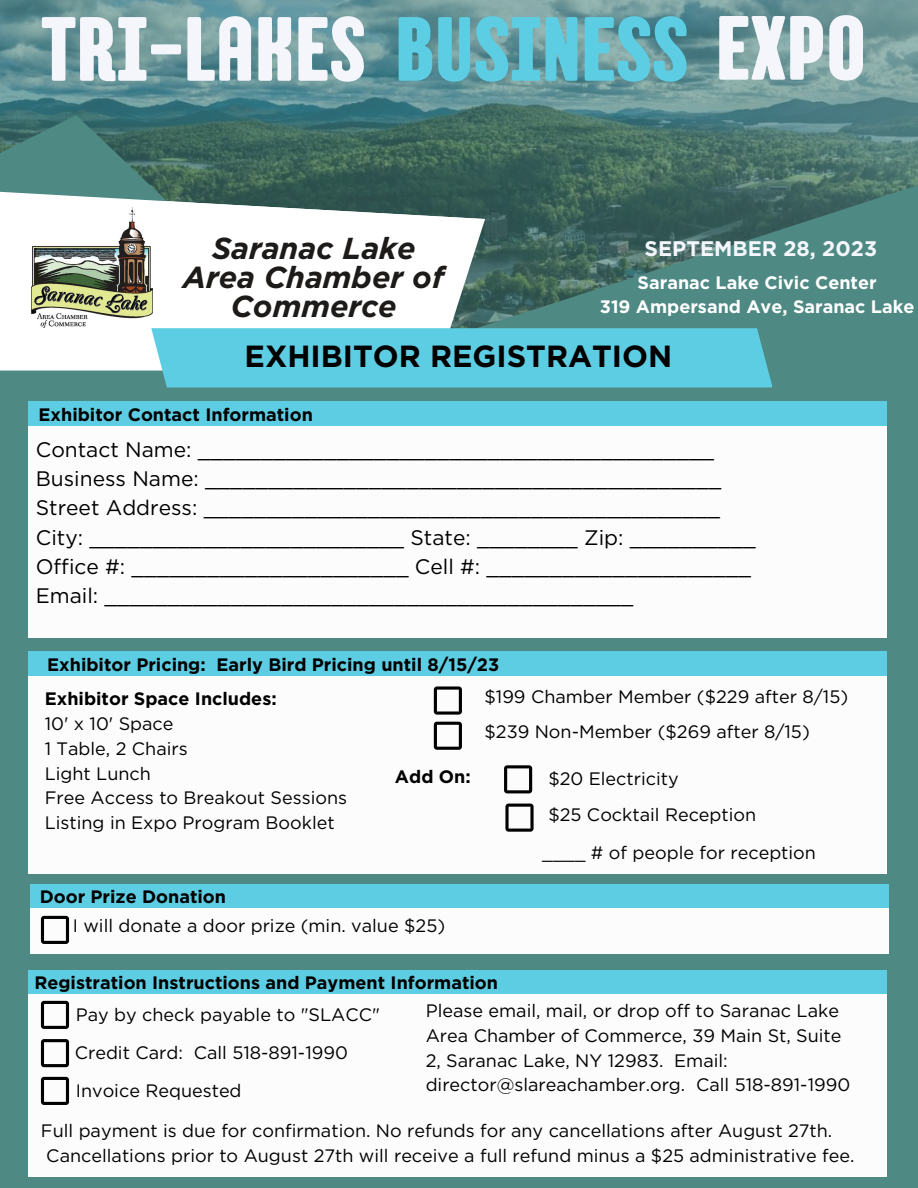
<style>
.page{position:relative;width:918px;height:1188px;background:#4e8983}
.page>*{position:absolute;margin:0;border:0;box-sizing:border-box;transform-origin:0 0}
.t1{font:91.05px "TT Berlinerins Grotesk";color:#f4f6fc}
.t2{font:700 30.6px "Gotham";color:#000}
.t3{font:italic 700 30.3px/29.2px "Gotham";color:#1d1b19;text-align:center}
.t4{font:700 21.15px "Gotham";color:#f4f6fc}
.t5{font:21px "Gotham";color:#000}
.t6{font:18px/24.8px "Gotham";color:#000}
.t7{font:700 18px "Gotham";color:#000}
.t8{font:700 18px "Gotham";color:#fff}
.s1{color:#5dcde3}
</style>
<div class="page">
<img style="left:0;top:0;width:918px;height:115px">
<svg style="left:0;top:115px;width:918px;height:315px"></svg>
<svg style="left:0;top:190px;width:257px;height:181px;background:#eef3f2"></svg>
<svg style="left:257px;top:179px;width:661px;height:12px;background:#3f655b"></svg>
<img style="left:31px;top:207px;width:122px;height:121px">
<svg style="left:236px;top:191px;width:682px;height:239px"></svg>
<div style="left:29px;top:402px;width:858px;height:24px;background:#5dcde3"></div>
<div style="left:29px;top:426px;width:858px;height:212px;background:#fbfcfb"></div>
<div style="left:151px;top:328px;width:621px;height:59px;background:#5dcde3"></div>
<div style="left:29px;top:651px;width:858px;height:25px;background:#5dcde3"></div>
<div style="left:29px;top:676px;width:858px;height:198px;background:#fbfcfb"></div>
<svg style="left:434px;top:686px;width:28px;height:29px"></svg>
<svg style="left:434px;top:722px;width:28px;height:28px"></svg>
<svg style="left:504px;top:765px;width:28px;height:28px"></svg>
<svg style="left:505px;top:804px;width:29px;height:28px"></svg>
<div style="left:30px;top:884px;width:858px;height:24px;background:#5dcde3"></div>
<div style="left:30px;top:908px;width:858px;height:45px;background:#fbfcfb"></div>
<svg style="left:41px;top:916px;width:28px;height:28px"></svg>
<div style="left:29px;top:970px;width:858px;height:24px;background:#5dcde3"></div>
<div style="left:29px;top:994px;width:858px;height:183px;background:#fbfcfb"></div>
<svg style="left:41px;top:1001px;width:28px;height:28px"></svg>
<svg style="left:41px;top:1039px;width:28px;height:28px"></svg>
<svg style="left:41px;top:1077px;width:28px;height:28px"></svg>
<p class="t1" style="left:41px;top:-8px;width:827px">TRI-LAKES <span class="s1">BUSINESS</span> EXPO</p>
<p class="t3" style="left:183px;top:233px;width:263px">Saranac Lake<br>Area Chamber of<br>Commerce</p>
<p class="t4" style="left:645px;top:236px;width:234px">SEPTEMBER 28, 2023</p>
<p class="t8" style="left:638px;top:271px;width:240px">Saranac Lake Civic Center</p>
<p class="t8" style="left:600px;top:296px;width:316px">319 Ampersand Ave, Saranac Lake</p>
<p class="t2" style="left:245px;top:338px;width:429px">EXHIBITOR REGISTRATION</p>
<p class="t7" style="left:39px;top:404px;width:276px">Exhibitor Contact Information</p>
<p class="t5" style="left:36px;top:437px;width:680px">Contact Name: _________________________________________</p>
<p class="t5" style="left:36px;top:466px;width:687px">Business Name: _________________________________________</p>
<p class="t5" style="left:36px;top:495px;width:686px">Street Address: _________________________________________</p>
<p class="t5" style="left:36px;top:525px;width:721px">City: _________________________ State: ________ Zip: __________</p>
<p class="t5" style="left:36px;top:554px;width:717px">Office #: ______________________ Cell #: _____________________</p>
<p class="t5" style="left:36px;top:583px;width:599px">Email: __________________________________________</p>
<p class="t7" style="left:47px;top:654px;width:454px">Exhibitor Pricing: Early Bird Pricing until 8/15/23</p>
<p class="t6" style="left:484px;top:684px;width:365px">$199 Chamber Member ($229 after 8/15)</p>
<p class="t6" style="left:484px;top:719px;width:327px">$239 Non-Member ($269 after 8/15)</p>
<p class="t7" style="left:395px;top:766px;width:77px">Add On:</p>
<p class="t6" style="left:548px;top:766px;width:132px">$20 Electricity</p>
<p class="t7" style="left:45px;top:688px;width:233px">Exhibitor Space Includes:</p>
<p class="t6" style="left:45px;top:711px;width:130px">10' x 10' Space</p>
<p class="t6" style="left:45px;top:736px;width:144px">1 Table, 2 Chairs</p>
<p class="t6" style="left:45px;top:761px;width:108px">Light Lunch</p>
<p class="t6" style="left:45px;top:786px;width:304px">Free Access to Breakout Sessions</p>
<p class="t6" style="left:45px;top:810px;width:292px">Listing in Expo Program Booklet</p>
<p class="t6" style="left:548px;top:803px;width:209px">$25 Cocktail Reception</p>
<p class="t6" style="left:542px;top:841px;width:275px">____ # of people for reception</p>
<p class="t7" style="left:40px;top:886px;width:188px">Door Prize Donation</p>
<p class="t6" style="left:73px;top:913px;width:374px">I will donate a door prize (min. value $25)</p>
<p class="t7" style="left:34px;top:972px;width:465px">Registration Instructions and Payment Information</p>
<p class="t6" style="left:426px;top:998px;width:426px">Please email, mail, or drop off to Saranac Lake Area Chamber of Commerce, 39 Main St, Suite 2, Saranac Lake, NY 12983. Email: director@slareachamber.org. Call 518-891-1990</p>
<p class="t6" style="left:76px;top:1002px;width:306px">Pay by check payable to "SLACC"</p>
<p class="t6" style="left:75px;top:1040px;width:275px">Credit Card: Call 518-891-1990</p>
<p class="t6" style="left:76px;top:1078px;width:167px">Invoice Requested</p>
<p class="t6" style="left:41px;top:1118px;width:815px">Full payment is due for confirmation. No refunds for any cancellations after August 27th.<br>Cancellations prior to August 27th will receive a full refund minus a $25 administrative fee.</p>
</div>
